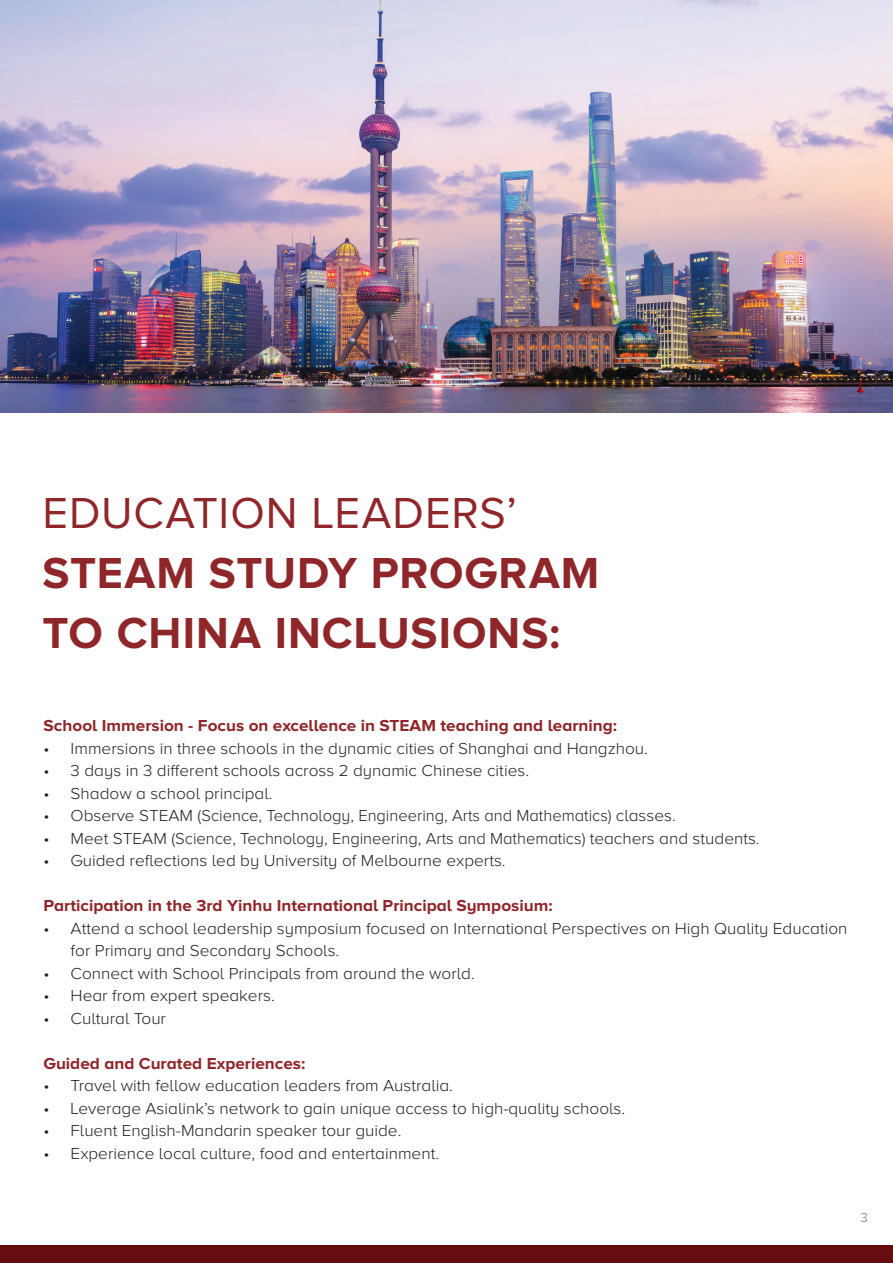
<style>
.page{position:relative;width:893px;height:1263px;background:#fff}
.page>*{position:absolute;margin:0;border:0;box-sizing:border-box;transform-origin:0 0}
.t1{font:700 45px/60px "Proxima Nova A";letter-spacing:.025em;color:#8f2629}
.t2{font:45px "Proxima Nova A";letter-spacing:.02em;color:#8f2629}
.t3{font:300 16.5px/22.5px "Proxima Nova A";color:#231f20;scale:1.04 1}
.t4{font:700 16.5px "Proxima Nova A";color:#8f2629;scale:1.04 1}
.t5{font:300 13.5px "Proxima Nova A";color:#737473}
</style>
<div class="page">
<img style="left:0;top:0;width:893px;height:412px">
<div style="left:0;top:1245px;width:893px;height:18px;background:#660d10"></div>
<h1 class="t2" style="left:43px;top:487px;width:476px">EDUCATION LEADERS’</h1>
<h1 class="t1" style="left:43px;top:542px;width:558px">STEAM STUDY PROGRAM<br>TO CHINA INCLUSIONS:</h1>
<p class="t4" style="left:44px;top:716px;width:553px">School Immersion - Focus on excellence in STEAM teaching and learning:</p>
<p class="t3" style="left:44px;top:737px;width:583px">• Immersions in three schools in the dynamic cities of Shanghai and Hangzhou.</p>
<p class="t3" style="left:44px;top:759px;width:468px">• 3 days in 3 different schools across 2 dynamic Chinese cities.</p>
<p class="t3" style="left:44px;top:782px;width:222px">• Shadow a school principal.</p>
<p class="t3" style="left:44px;top:804px;width:609px">• Observe STEAM (Science, Technology, Engineering, Arts and Mathematics) classes.</p>
<p class="t3" style="left:44px;top:827px;width:690px">• Meet STEAM (Science, Technology, Engineering, Arts and Mathematics) teachers and students.</p>
<p class="t3" style="left:44px;top:849px;width:446px">• Guided reflections led by University of Melbourne experts.</p>
<p class="t4" style="left:44px;top:896px;width:491px">Participation in the 3rd Yinhu International Principal Symposium:</p>
<p class="t3" style="left:71px;top:917px;width:748px;text-indent:-27px">• Attend a school leadership symposium focused on International Perspectives on High Quality Education for Primary and Secondary Schools.</p>
<p class="t3" style="left:44px;top:962px;width:416px">• Connect with School Principals from around the world.</p>
<p class="t3" style="left:44px;top:984px;width:224px">• Hear from expert speakers.</p>
<p class="t3" style="left:44px;top:1007px;width:119px">• Cultural Tour</p>
<p class="t4" style="left:44px;top:1054px;width:253px">Guided and Curated Experiences:</p>
<p class="t3" style="left:44px;top:1074px;width:395px">• Travel with fellow education leaders from Australia.</p>
<p class="t3" style="left:44px;top:1097px;width:561px">• Leverage Asialink’s network to gain unique access to high-quality schools.</p>
<p class="t3" style="left:44px;top:1119px;width:346px">• Fluent English-Mandarin speaker tour guide.</p>
<p class="t3" style="left:44px;top:1142px;width:382px">• Experience local culture, food and entertainment.</p>
<p class="t5" style="left:861px;top:1210px;width:9px">3</p>
</div>
